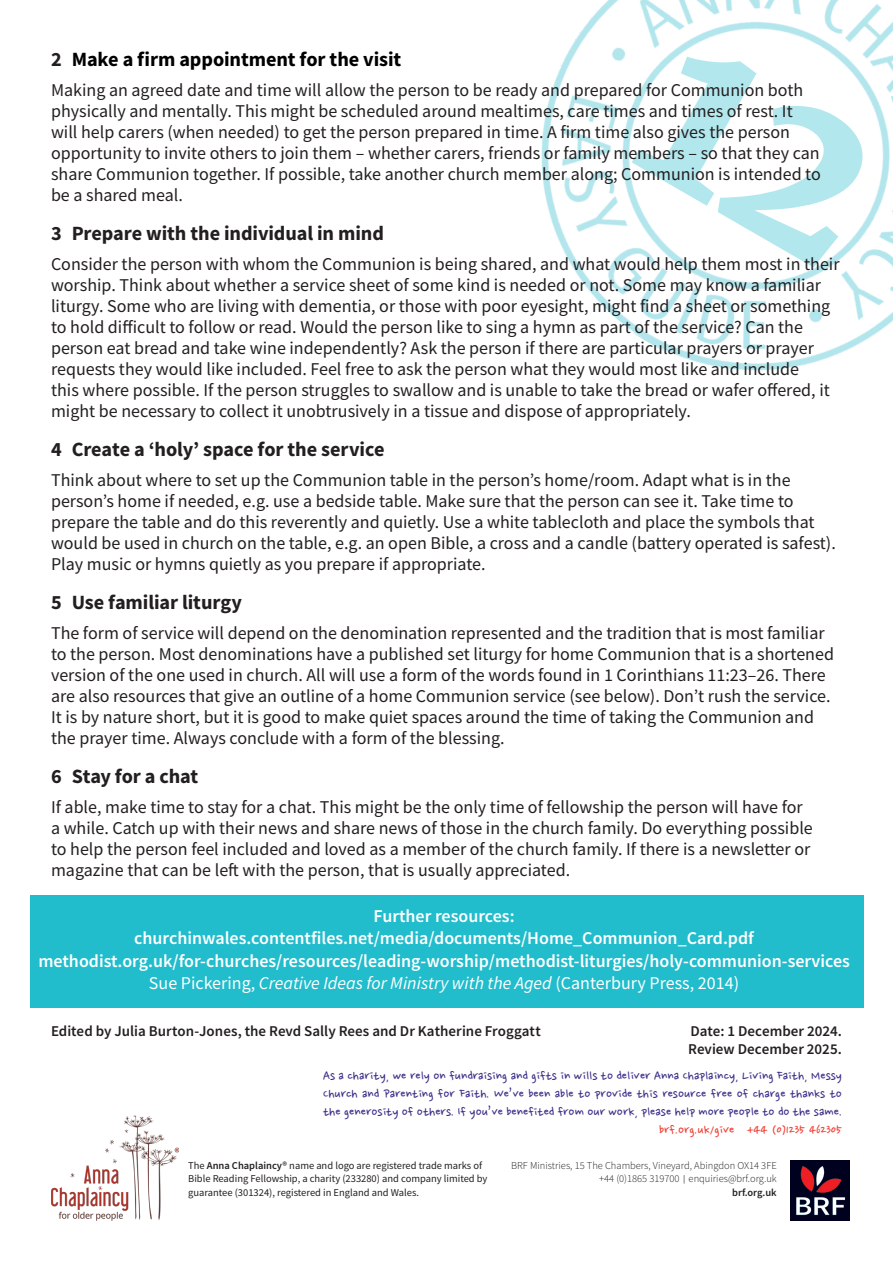
<style>
.page{position:relative;width:893px;height:1263px;background:#fff}
.page>*{position:absolute;margin:0;border:0;box-sizing:border-box;transform-origin:0 0}
.AC_subheading{font:700 20.25px "Source Sans Pro";letter-spacing:-.005em;color:#231f20}
.AC_subheading-2{font:700 20.25px "Source Sans Pro";letter-spacing:-.005em;color:#000}
.AC_text0{font:18px/21px "Source Sans Pro";color:#231f20}
.AC_text0-2{font:600 18px/22.5px "Source Sans Pro";color:#fff;text-align:center}
.t1{font:15px/18px "Nanum Pen";color:#382e87;text-align:justify}
.AC_Editors{font:600 15px "Source Sans Pro";color:#231f20}
.AC_Date{font:600 15px/18px "Source Sans Pro";color:#231f20}
.t2{font:15px "Nanum Pen";color:#ef3e33}
.AC_charity{font:10.5px/13.5px "Source Sans Pro";color:#231f20}
.BRF_contact_details{font:300 10.5px/13.5px "Source Sans Pro";color:#231f20;text-align:right}
.s1{color:#231f20}
.s2{font-weight:400}
.s3{font-weight:400;font-style:italic}
.s4{font-weight:600}
</style>
<div class="page">
<img style="left:541px;top:0;width:352px;height:371px">
<img style="left:51px;top:1115px;width:128px;height:105px">
<img style="left:790px;top:1161px;width:60px;height:59px">
<div style="left:30px;top:895px;width:833px;height:113px;background:#21bdcc"></div>
<svg style="left:627px;top:37px;width:262px;height:233px"></svg>
<p class="AC_subheading-2" style="left:51px;top:46px;width:352px"><span class="s1">2</span> Make a firm appointment for the visit</p>
<p class="AC_text0" style="left:51px;top:79px;width:771px">Making an agreed date and time will allow the person to be ready and prepared for Communion both physically and mentally. This might be scheduled around mealtimes, care times and times of rest. It will help carers (when needed) to get the person prepared in time. A firm time also gives the person opportunity to invite others to join them – whether carers, friends or family members – so that they can share Communion together. If possible, take another church member along; Communion is intended to be a shared meal.</p>
<p class="AC_subheading" style="left:51px;top:220px;width:334px">3 Prepare with the individual in mind</p>
<p class="AC_text0" style="left:51px;top:253px;width:790px">Consider the person with whom the Communion is being shared, and what would help them most in their worship. Think about whether a service sheet of some kind is needed or not. Some may know a familiar liturgy. Some who are living with dementia, or those with poor eyesight, might find a sheet or something to hold difficult to follow or read. Would the person like to sing a hymn as part of the service? Can the person eat bread and take wine independently? Ask the person if there are particular prayers or prayer requests they would like included. Feel free to ask the person what they would most like and include<br>this where possible. If the person struggles to swallow and is unable to take the bread or wafer offered, it might be necessary to collect it unobtrusively in a tissue and dispose of appropriately.</p>
<p class="AC_subheading" style="left:51px;top:436px;width:335px">4 Create a ‘holy’ space for the service</p>
<p class="AC_text0" style="left:51px;top:469px;width:786px">Think about where to set up the Communion table in the person’s home/room. Adapt what is in the person’s home if needed, e.g. use a bedside table. Make sure that the person can see it. Take time to prepare the table and do this reverently and quietly. Use a white tablecloth and place the symbols that would be used in church on the table, e.g. an open Bible, a cross and a candle (battery operated is safest).<br>Play music or hymns quietly as you prepare if appropriate.</p>
<p class="AC_subheading" style="left:51px;top:589px;width:192px">5 Use familiar liturgy</p>
<p class="AC_text0" style="left:51px;top:622px;width:784px">The form of service will depend on the denomination represented and the tradition that is most familiar to the person. Most denominations have a published set liturgy for home Communion that is a shortened version of the one used in church. All will use a form of the words found in 1 Corinthians 11:23–26. There are also resources that give an outline of a home Communion service (see below). Don’t rush the service.<br>It is by nature short, but it is good to make quiet spaces around the time of taking the Communion and the prayer time. Always conclude with a form of the blessing.</p>
<p class="AC_subheading" style="left:51px;top:763px;width:149px">6 Stay for a chat</p>
<p class="AC_text0" style="left:51px;top:796px;width:763px">If able, make time to stay for a chat. This might be the only time of fellowship the person will have for a while. Catch up with their news and share news of those in the church family. Do everything possible to help the person feel included and loved as a member of the church family. If there is a newsletter or magazine that can be left with the person, that is usually appreciated.</p>
<p class="AC_text0-2" style="left:373px;top:904px;width:143px">Further resources:</p>
<p class="AC_text0-2" style="left:38px;top:927px;width:813px">churchinwales.contentfiles.net/media/documents/Home_Communion_Card.pdf methodist.org.uk/for-churches/resources/leading-worship/methodist-liturgies/holy-communion-services<br><span class="s2">Sue Pickering,</span> <span class="s3">Creative Ideas for Ministry with the Aged</span> <span class="s2">(Canterbury Press, 2014)</span></p>
<p class="AC_Editors" style="left:51px;top:1021px;width:491px">Edited by Julia Burton-Jones, the Revd Sally Rees and Dr Katherine Froggatt</p>
<p class="AC_Date" style="left:688px;top:1021px;width:155px">Date: 1 December 2024.<br>Review December 2025.</p>
<p class="t1" style="left:323px;top:1068px;width:520px">As a charity, we rely on fundraising and gifts in wills to deliver Anna Chaplaincy, Living Faith, Messy Church and Parenting for Faith. We’ve been able to provide this resource free of charge thanks to the generosity of others. If you’ve benefited from our work, please help more people to do the same.</p>
<p class="t2" style="left:659px;top:1123px;width:184px">brf.org.uk/give +44 (0)1235 462305</p>
<p class="AC_charity" style="left:188px;top:1158px;width:301px">The <span class="s4">Anna Chaplaincy®</span> name and logo are registered trade marks of<br>Bible Reading Fellowship, a charity (233280) and company limited by guarantee (301324), registered in England and Wales.</p>
<p class="BRF_contact_details" style="left:511px;top:1158px;width:267px">BRF Ministries, 15 The Chambers, Vineyard, Abingdon OX14 3FE +44 (0)1865 319700 enquiries@brf.org.uk<br><span class="s4">brf.org.uk</span></p>
</div>
